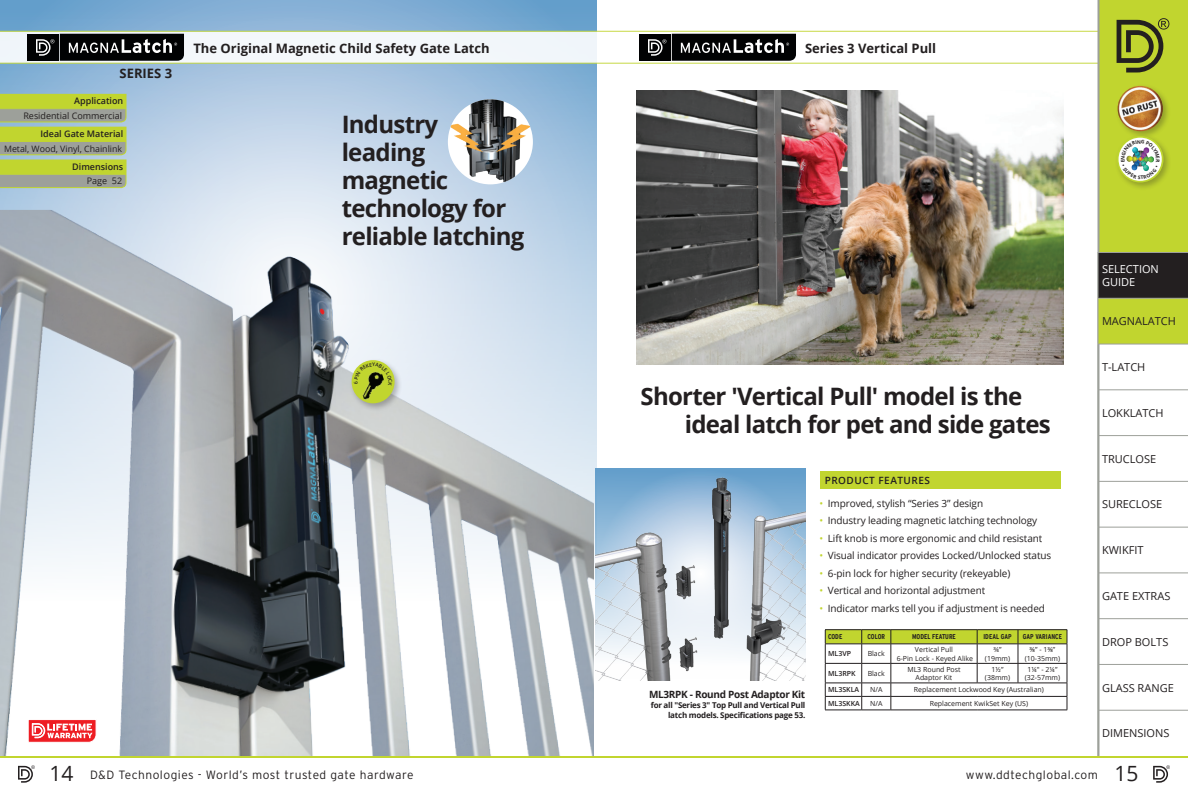
<style>
.page{position:relative;width:1188px;height:792px;background:#fff}
.page>*{position:absolute;margin:0;border:0;box-sizing:border-box;transform-origin:0 0}
.t1{font:700 24px/28px "Open Sans";letter-spacing:-.03em;color:#231f20}
.Sub_head{font:700 13px "Open Sans";color:#231f20}
.t2{font:300 12px "Interstate";letter-spacing:.04em;color:#231f20}
.t3{font:11px "Open Sans";color:#231f20}
.t4{font:11px "Open Sans";color:#fff}
.t5{font:10px "Open Sans";letter-spacing:-.01em;color:#231f20}
.t6{font:700 10px "Open Sans";letter-spacing:-.03em;color:#231f20}
.Ket_features_new{font:600 10px "Open Sans";letter-spacing:.05em;color:#231f20}
.t7{font:600 9px "Open Sans";color:#231f20}
.part_number{font:9px "Open Sans";color:#231f20}
.part_number-2{font:8.8px "Open Sans";color:#231f20}
.t8{font:700 8px/10px "Open Sans";letter-spacing:-.03em;color:#231f20;text-align:right}
.Paragraph_Style_1{font:7px/8.5px "Open Sans";color:#231f20;text-align:center}
.Paragraph_Style_1-2{font:700 condensed 7px "Interstate";color:#231f20}
.Paragraph_Style_1-3{font:600 7px "Open Sans";color:#231f20}
.Plain_Text{font:7px "Open Sans";color:#231f20}
.s1{color:#c1d52f}
.s2{font-family:"Open Sans";font-weight:400;font-size:21px}
</style>
<div class="page">
<svg style="left:0;top:0;width:596px;height:562px;background:#a9c6e0"></svg>
<svg style="left:0;top:31px;width:1098px;height:33px;fill:#f4f8fb"></svg>
<svg style="left:672px;top:34px;width:124px;height:27px;background:#29292a"></svg>
<div style="left:639px;top:34px;width:31px;height:27px;background:#010203"></div>
<svg style="left:648px;top:39px;width:18px;height:17px"></svg>
<svg style="left:60px;top:34px;width:124px;height:27px;background:#28292a"></svg>
<div style="left:27px;top:34px;width:31px;height:27px;background:#010203"></div>
<svg style="left:36px;top:39px;width:18px;height:17px"></svg>
<svg style="left:0;top:94px;width:127px;height:95px;background:#b0be6a"></svg>
<svg style="left:825px;top:629px;width:243px;height:82px"></svg>
<hr style="left:891px;top:710px;width:86px;height:1px;background:#231f20">
<hr style="left:977px;top:710px;width:41px;height:1px;background:#231f20">
<hr style="left:1018px;top:710px;width:49px;height:1px;background:#231f20">
<img style="left:0;top:210px;width:594px;height:546px">
<div style="left:820px;top:471px;width:241px;height:18px;background:#c1d52f"></div>
<img style="left:637px;top:91px;width:426px;height:273px">
<img style="left:595px;top:469px;width:210px;height:211px">
<div style="left:349px;top:358px;width:54px;height:53px;background:#231f20;opacity:.3"></div>
<div style="left:352px;top:360px;width:43px;height:43px;background:#c1d52f;border-radius:50%"></div>
<img style="left:357px;top:386px;width:32px;height:17px">
<svg style="left:28px;top:719px;width:69px;height:24px"></svg>
<hr style="left:0;top:756px;width:1188px;height:2px;background:#c1d52f">
<svg style="left:18px;top:765px;width:17px;height:18px"></svg>
<svg style="left:1153px;top:765px;width:17px;height:18px"></svg>
<div style="left:1100px;top:0;width:88px;height:253px;background:#c1d52f"></div>
<hr style="left:1098px;top:0;width:2px;height:756px;background:#9da09a">
<svg style="left:1117px;top:18px;width:52px;height:55px"></svg>
<div style="left:1098px;top:253px;width:90px;height:45px;background:#231f20"></div>
<div style="left:1098px;top:298px;width:90px;height:46px;background:#c1d52f"></div>
<hr style="left:1098px;top:252px;width:90px;height:1px;background:#9da09a">
<hr style="left:1098px;top:253px;width:1px;height:45px;background:#9da09a">
<hr style="left:1098px;top:298px;width:90px;height:1px;background:#9da09a">
<hr style="left:1098px;top:299px;width:1px;height:45px;background:#9da09a">
<hr style="left:1098px;top:344px;width:90px;height:1px;background:#9da09a">
<hr style="left:1098px;top:389px;width:90px;height:1px;background:#9da09a">
<hr style="left:1098px;top:435px;width:90px;height:1px;background:#9da09a">
<hr style="left:1098px;top:481px;width:90px;height:1px;background:#9da09a">
<hr style="left:1098px;top:527px;width:90px;height:1px;background:#9da09a">
<hr style="left:1098px;top:572px;width:90px;height:1px;background:#9da09a">
<hr style="left:1098px;top:618px;width:90px;height:1px;background:#9da09a">
<hr style="left:1098px;top:664px;width:90px;height:1px;background:#9da09a">
<hr style="left:1098px;top:710px;width:90px;height:1px;background:#9da09a">
<img style="left:448px;top:99px;width:85px;height:85px;border-radius:43px">
<div style="left:1115px;top:83px;width:56px;height:56px;background:#231f20;opacity:.3"></div>
<img style="left:1118px;top:86px;width:45px;height:45px;border-radius:23px">
<div style="left:1114px;top:133px;width:58px;height:58px;background:#231f20;opacity:.3"></div>
<svg style="left:1117px;top:136px;width:47px;height:46px"></svg>
<svg style="left:354px;top:363px;width:38px;height:23px"></svg>
<svg style="left:1119px;top:138px;width:43px;height:43px;background:#cfdcb8"></svg>
<p class="Sub_head" style="left:120px;top:65px;width:54px">SERIES 3</p>
<p class="t7" style="left:74px;top:95px;width:51px">Application</p>
<p class="part_number-2" style="left:4px;top:142px;width:120px">Metal, Wood, Vinyl, Chainlink</p>
<p class="part_number" style="left:23px;top:109px;width:100px">Residential Commercial</p>
<p class="t7" style="left:41px;top:128px;width:84px">Ideal Gate Material</p>
<p class="t7" style="left:72px;top:161px;width:53px">Dimensions</p>
<p class="part_number" style="left:87px;top:175px;width:37px">Page 52</p>
<p class="Sub_head" style="left:193px;top:39px;width:298px">The Original Magnetic Child Safety Gate Latch</p>
<p class="t1" style="left:342px;top:110px;width:98px">Industry</p>
<p class="t1" style="left:342px;top:138px;width:85px">leading</p>
<p class="t1" style="left:342px;top:166px;width:166px">magnetic technology for</p>
<p class="t1" style="left:342px;top:222px;width:184px">reliable latching</p>
<p class="Sub_head" style="left:805px;top:39px;width:133px">Series 3 Vertical Pull</p>
<p class="t1" style="left:685px;top:382px;width:368px;text-indent:-44px">Shorter 'Vertical Pull' model is the ideal latch for pet and side gates</p>
<p class="t6" style="left:649px;top:687px;width:158px">ML3RPK - Round Post Adaptor Kit</p>
<p class="t8" style="left:651px;top:700px;width:156px">for all "Series 3" Top Pull and Vertical Pull latch models. Specifications page 53.</p>
<p class="Ket_features_new" style="left:825px;top:473px;width:107px">PRODUCT FEATURES</p>
<p class="t5" style="left:819px;top:496px;width:165px"><span class="s1">•</span> Improved, stylish “Series 3” design</p>
<p class="t5" style="left:819px;top:514px;width:219px"><span class="s1">•</span> Industry leading magnetic latching technology</p>
<p class="t5" style="left:819px;top:531px;width:225px"><span class="s1">•</span> Lift knob is more ergonomic and child resistant</p>
<p class="t5" style="left:819px;top:549px;width:233px"><span class="s1">•</span> Visual indicator provides Locked/Unlocked status</p>
<p class="t5" style="left:819px;top:566px;width:193px"><span class="s1">•</span> 6-pin lock for higher security (rekeyable)</p>
<p class="t5" style="left:819px;top:584px;width:167px"><span class="s1">•</span> Vertical and horizontal adjustment</p>
<p class="t5" style="left:819px;top:601px;width:227px"><span class="s1">•</span> Indicator marks tell you if adjustment is needed</p>
<p class="Paragraph_Style_1-2" style="left:828px;top:633px;width:16px">CODE</p>
<p class="Paragraph_Style_1-2" style="left:868px;top:633px;width:19px">COLOR</p>
<p class="Paragraph_Style_1-2" style="left:912px;top:633px;width:45px">MODEL FEATURE</p>
<p class="Paragraph_Style_1-2" style="left:983px;top:633px;width:30px">IDEAL GAP</p>
<p class="Paragraph_Style_1-2" style="left:1023px;top:633px;width:41px">GAP VARIANCE</p>
<p class="Paragraph_Style_1-3" style="left:828px;top:649px;width:24px">ML3VP</p>
<p class="Plain_Text" style="left:868px;top:649px;width:19px">Black</p>
<p class="Paragraph_Style_1" style="left:897px;top:645px;width:78px">Vertical Pull<br>6-Pin Lock - Keyed Alike</p>
<p class="Paragraph_Style_1" style="left:985px;top:645px;width:27px">¾” (19mm)</p>
<p class="Paragraph_Style_1" style="left:1025px;top:645px;width:37px">⅜” - 1⅜” (10-35mm)</p>
<p class="Paragraph_Style_1-3" style="left:828px;top:668px;width:29px">ML3RPK</p>
<p class="Plain_Text" style="left:868px;top:668px;width:19px">Black</p>
<p class="Paragraph_Style_1" style="left:907px;top:665px;width:55px;line-height:8px">ML3 Round Post<br>Adaptor Kit</p>
<p class="Paragraph_Style_1" style="left:985px;top:665px;width:27px">1½” (38mm)</p>
<p class="Paragraph_Style_1" style="left:1025px;top:665px;width:37px">1¼" - 2¼” (32-57mm)</p>
<p class="Paragraph_Style_1-3" style="left:828px;top:685px;width:32px">ML3SKLA</p>
<p class="Paragraph_Style_1" style="left:870px;top:685px;width:14px">N/A</p>
<p class="Paragraph_Style_1" style="left:914px;top:685px;width:132px">Replacement Lockwood Key (Australian)</p>
<p class="Paragraph_Style_1-3" style="left:828px;top:698px;width:33px">ML3SKKA</p>
<p class="Paragraph_Style_1" style="left:870px;top:699px;width:14px">N/A</p>
<p class="Paragraph_Style_1" style="left:930px;top:699px;width:100px">Replacement KwikSet Key (US)</p>
<p class="t4" style="left:1102px;top:261px;width:58px">SELECTION</p>
<p class="t4" style="left:1102px;top:275px;width:35px">GUIDE</p>
<p class="t3" style="left:1102px;top:314px;width:75px">MAGNALATCH</p>
<p class="t3" style="left:1102px;top:360px;width:45px">T-LATCH</p>
<p class="t3" style="left:1102px;top:405px;width:63px">LOKKLATCH</p>
<p class="t3" style="left:1102px;top:451px;width:56px">TRUCLOSE</p>
<p class="t3" style="left:1102px;top:497px;width:62px">SURECLOSE</p>
<p class="t3" style="left:1102px;top:543px;width:43px">KWIKFIT</p>
<p class="t3" style="left:1102px;top:588px;width:70px">GATE EXTRAS</p>
<p class="t3" style="left:1102px;top:634px;width:68px">DROP BOLTS</p>
<p class="t3" style="left:1102px;top:680px;width:73px">GLASS RANGE</p>
<p class="t3" style="left:1102px;top:726px;width:69px">DIMENSIONS</p>
<p class="t2" style="left:50px;top:767px;width:366px"><span class="s2">14</span> D&amp;D Technologies - World’s most trusted gate hardware</p>
<p class="t2" style="left:966px;top:767px;width:174px">www.ddtechglobal.com <span class="s2">15</span></p>
</div>
